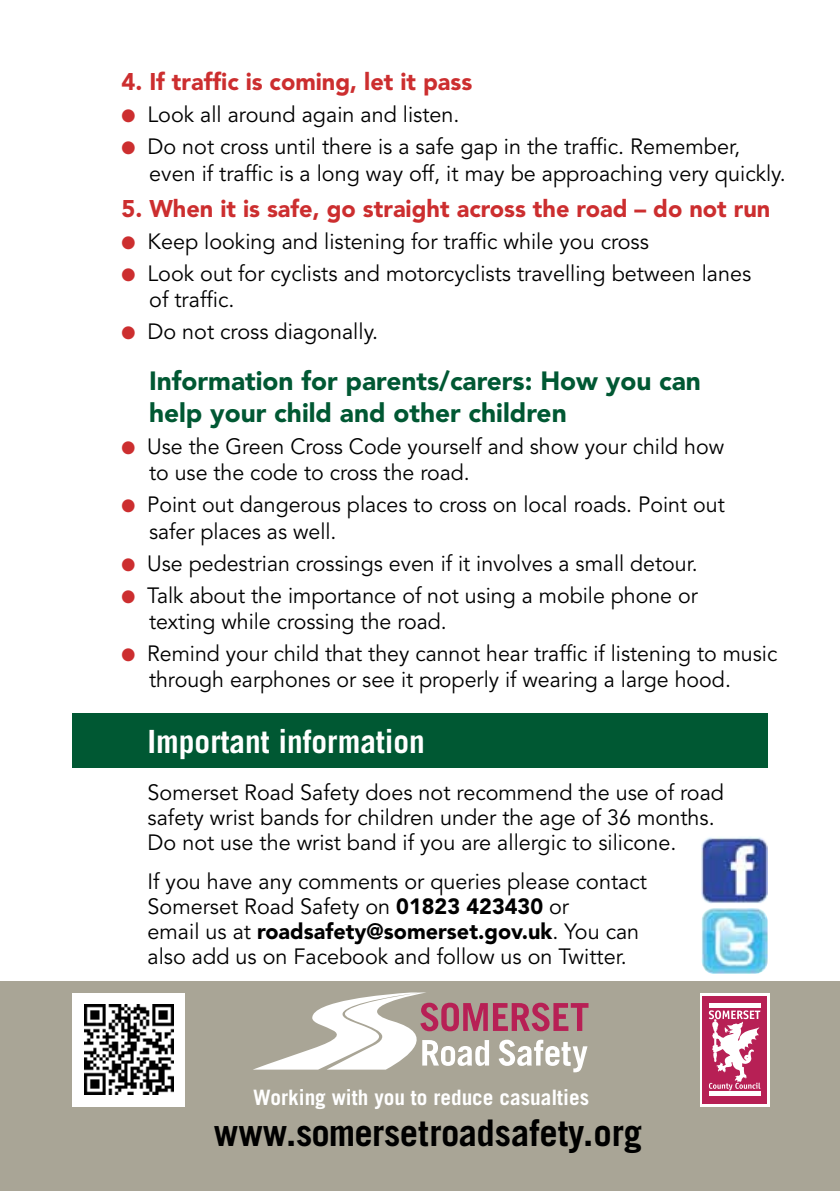
<style>
.page{position:relative;width:840px;height:1191px;background:#fff}
.page>*{position:absolute;margin:0;border:0;box-sizing:border-box;transform-origin:0 0}
.t1{font:700 36.6px "Trade Gothic";color:#000}
.t2{font:700 32px "Trade Gothic";color:#fff}
.t3{font:900 26.2px/31.4px "Avenir";color:#005833}
.t4{font:900 24px "Avenir";color:#cc2e2f}
.t5{font:22px/26.4px "Avenir";color:#000}
.t6{font:700 21.2px "Trade Gothic";color:#fff}
.s1{color:#cc2e2f}
.s2{font-weight:900}
</style>
<div class="page">
<div style="left:72px;top:713px;width:695px;height:54px;background:#005833"></div>
<div style="left:0;top:981px;width:839px;height:210px;background:#a9a596"></div>
<svg style="left:253px;top:992px;width:335px;height:80px"></svg>
<svg style="left:700px;top:993px;width:68px;height:113px"></svg>
<div style="left:702px;top:995px;width:64px;height:108px;background:#b72055"></div>
<hr style="left:708px;top:1091px;width:52px;height:4px;background:#fff">
<hr style="left:708px;top:1004px;width:52px;height:4px;background:#fff">
<svg style="left:708px;top:1010px;width:52px;height:81px"></svg>
<div style="left:72px;top:993px;width:112px;height:113px;background:#fff"></div>
<img style="left:84px;top:1004px;width:89px;height:90px">
<img style="left:701px;top:837px;width:66px;height:66px">
<img style="left:701px;top:908px;width:66px;height:66px">
<p class="t4" style="left:121px;top:67px;width:352px">4. If traffic is coming, let it pass</p>
<p class="t5" style="left:121px;top:102px;width:339px"><span class="s1">●</span> Look all around again and listen.</p>
<p class="t5" style="left:149px;top:134px;width:637px;text-indent:-28px"><span class="s1">●</span> Do not cross until there is a safe gap in the traffic. Remember, even if traffic is a long way off, it may be approaching very quickly.</p>
<p class="t4" style="left:121px;top:194px;width:650px">5. When it is safe, go straight across the road – do not run</p>
<p class="t5" style="left:121px;top:228px;width:528px"><span class="s1">●</span> Keep looking and listening for traffic while you cross</p>
<p class="t5" style="left:149px;top:260px;width:603px;text-indent:-28px"><span class="s1">●</span> Look out for cyclists and motorcyclists travelling between lanes of traffic.</p>
<p class="t5" style="left:121px;top:319px;width:258px"><span class="s1">●</span> Do not cross diagonally.</p>
<p class="t3" style="left:149px;top:365px;width:553px">Information for parents/carers: How you can help your child and other children</p>
<p class="t5" style="left:149px;top:433px;width:576px;text-indent:-28px"><span class="s1">●</span> Use the Green Cross Code yourself and show your child how to use the code to cross the road.</p>
<p class="t5" style="left:149px;top:492px;width:577px;text-indent:-28px"><span class="s1">●</span> Point out dangerous places to cross on local roads. Point out safer places as well.</p>
<p class="t5" style="left:121px;top:550px;width:577px"><span class="s1">●</span> Use pedestrian crossings even if it involves a small detour.</p>
<p class="t5" style="left:149px;top:582px;width:550px;text-indent:-28px"><span class="s1">●</span> Talk about the importance of not using a mobile phone or texting while crossing the road.</p>
<p class="t5" style="left:149px;top:641px;width:629px;text-indent:-28px"><span class="s1">●</span> Remind your child that they cannot hear traffic if listening to music through earphones or see it properly if wearing a large hood.</p>
<h2 class="t2" style="left:147px;top:722px;width:279px">Important information</h2>
<p class="t5" style="left:147px;top:780px;width:577px;line-height:25px">Somerset Road Safety does not recommend the use of road safety wrist bands for children under the age of 36 months.<br>Do not use the wrist band if you are allergic to silicone.</p>
<p class="t5" style="left:147px;top:869px;width:500px;line-height:25px">If you have any comments or queries please contact Somerset Road Safety on <span class="s2">01823 423430</span> or<br>email us at <span class="s2">roadsafety@somerset.gov.uk</span>. You can also add us on Facebook and follow us on Twitter.</p>
<p class="t6" style="left:253px;top:1084px;width:337px">Working with you to reduce casualties</p>
<h1 class="t1" style="left:214px;top:1110px;width:429px">www.somersetroadsafety.org</h1>
</div>
